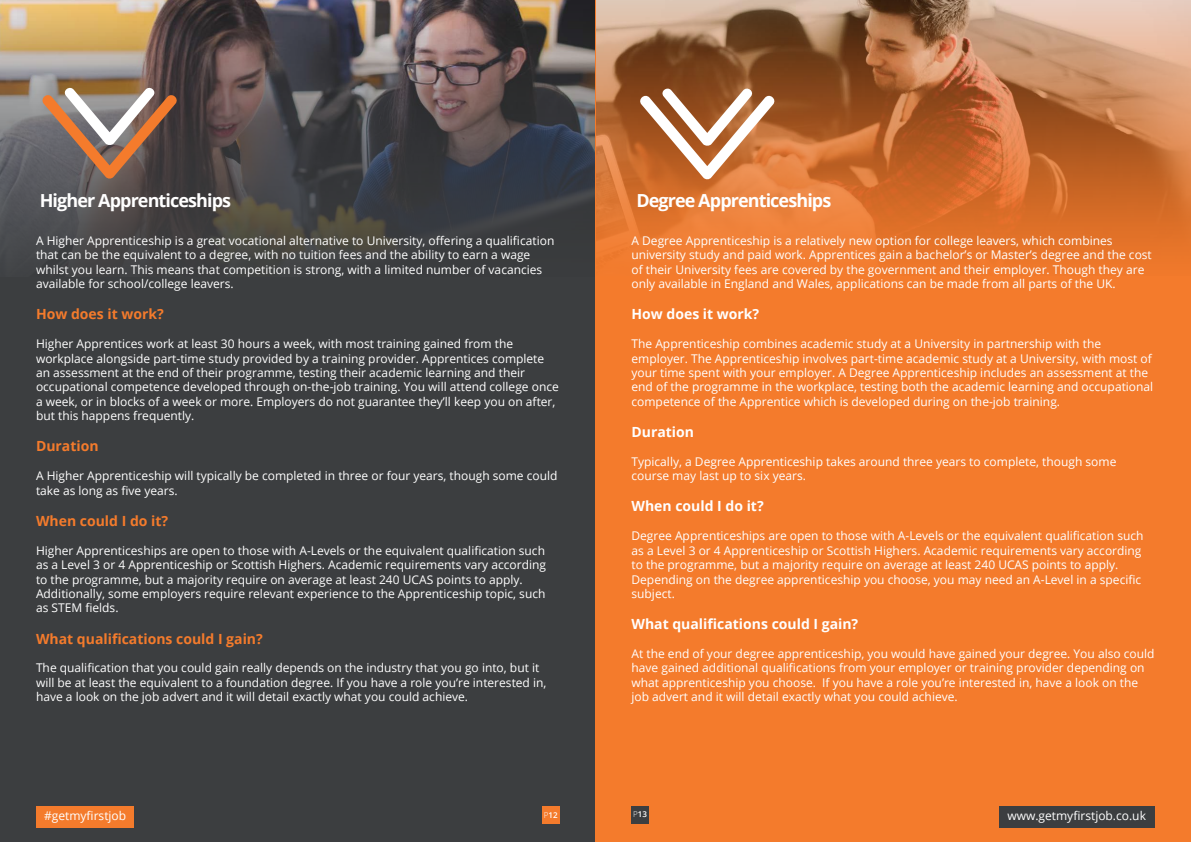
<style>
.page{position:relative;width:1191px;height:842px;background:#fff}
.page>*{position:absolute;margin:0;border:0;box-sizing:border-box;transform-origin:0 0}
.t1{font:700 18px "Open Sans";letter-spacing:-.05em;color:#fff}
.t2{font:700 14px "Open Sans";color:#f47b2c}
.t3{font:700 14px "Open Sans";color:#fff}
.t4{font:12px/14.4px "Open Sans";color:#fff}
.t5{font:600 8px "Open Sans";color:#fff}
.s1{font-weight:300}
</style>
<div class="page">
<div style="left:0;top:0;width:595px;height:842px;background:#3c3e40"></div>
<svg style="left:0;top:0;width:595px;height:262px"></svg>
<svg style="left:40px;top:85px;width:140px;height:94px"></svg>
<div style="left:595px;top:0;width:596px;height:842px;background:#f47b2c"></div>
<svg style="left:596px;top:0;width:595px;height:255px;background:#c47745"></svg>
<svg style="left:637px;top:85px;width:140px;height:95px;background:#c4875f"></svg>
<div style="left:36px;top:806px;width:98px;height:21px;background:#f47b2c"></div>
<div style="left:542px;top:806px;width:17px;height:17px;background:#f47b2c"></div>
<div style="left:999px;top:806px;width:156px;height:21px;background:#3c3e40"></div>
<div style="left:631px;top:806px;width:18px;height:17px;background:#3c3e40"></div>
<p class="t1" style="left:40px;top:188px;width:193px">Higher Apprenticeships</p>
<p class="t1" style="left:636px;top:188px;width:196px">Degree Apprenticeships</p>
<p class="t4" style="left:36px;top:233px;width:520px">A Higher Apprenticeship is a great vocational alternative to University, offering a qualification that can be the equivalent to a degree, with no tuition fees and the ability to earn a wage whilst you learn. This means that competition is strong, with a limited number of vacancies available for school/college leavers.</p>
<p class="t2" style="left:36px;top:304px;width:129px">How does it work?</p>
<p class="t4" style="left:36px;top:336px;width:524px">Higher Apprentices work at least 30 hours a week, with most training gained from the workplace alongside part-time study provided by a training provider. Apprentices complete an assessment at the end of their programme, testing their academic learning and their occupational competence developed through on-the-job training. You will attend college once a week, or in blocks of a week or more. Employers do not guarantee they’ll keep you on after, but this happens frequently.</p>
<p class="t2" style="left:36px;top:436px;width:64px">Duration</p>
<p class="t4" style="left:36px;top:468px;width:523px">A Higher Apprenticeship will typically be completed in three or four years, though some could take as long as five years.</p>
<p class="t2" style="left:36px;top:511px;width:134px">When could I do it?</p>
<p class="t4" style="left:36px;top:543px;width:511px">Higher Apprenticeships are open to those with A-Levels or the equivalent qualification such as a Level 3 or 4 Apprenticeship or Scottish Highers. Academic requirements vary according to the programme, but a majority require on average at least 240 UCAS points to apply.<br>Additionally, some employers require relevant experience to the Apprenticeship topic, such as STEM fields.</p>
<p class="t2" style="left:36px;top:628px;width:228px">What qualifications could I gain?</p>
<p class="t4" style="left:36px;top:660px;width:512px">The qualification that you could gain really depends on the industry that you go into, but it will be at least the equivalent to a foundation degree. If you have a role you’re interested in, have a look on the job advert and it will detail exactly what you could achieve.</p>
<p class="t4" style="left:631px;top:233px;width:522px">A Degree Apprenticeship is a relatively new option for college leavers, which combines university study and paid work. Apprentices gain a bachelor’s or Master’s degree and the cost of their University fees are covered by the government and their employer. Though they are only available in England and Wales, applications can be made from all parts of the UK.</p>
<p class="t3" style="left:631px;top:304px;width:129px">How does it work?</p>
<p class="t4" style="left:631px;top:336px;width:523px">The Apprenticeship combines academic study at a University in partnership with the employer. The Apprenticeship involves part-time academic study at a University, with most of your time spent with your employer. A Degree Apprenticeship includes an assessment at the end of the programme in the workplace, testing both the academic learning and occupational competence of the Apprentice which is developed during on the-job training.</p>
<p class="t3" style="left:631px;top:422px;width:64px">Duration</p>
<p class="t4" style="left:631px;top:454px;width:486px">Typically, a Degree Apprenticeship takes around three years to complete, though some course may last up to six years.</p>
<p class="t3" style="left:631px;top:496px;width:134px">When could I do it?</p>
<p class="t4" style="left:631px;top:528px;width:513px">Degree Apprenticeships are open to those with A-Levels or the equivalent qualification such as a Level 3 or 4 Apprenticeship or Scottish Highers. Academic requirements vary according to the programme, but a majority require on average at least 240 UCAS points to apply.<br>Depending on the degree apprenticeship you choose, you may need an A-Level in a specific subject.</p>
<p class="t3" style="left:631px;top:614px;width:228px">What qualifications could I gain?</p>
<p class="t4" style="left:631px;top:646px;width:524px">At the end of your degree apprenticeship, you would have gained your degree. You also could have gained additional qualifications from your employer or training provider depending on what apprenticeship you choose. If you have a role you’re interested in, have a look on the job advert and it will detail exactly what you could achieve.</p>
<p class="t4" style="left:44px;top:808px;width:84px">#getmyfirstjob</p>
<p class="t5" style="left:544px;top:809px;width:15px"><span class="s1">P</span>12</p>
<p class="t5" style="left:633px;top:809px;width:15px"><span class="s1">P</span>13</p>
<p class="t4" style="left:1007px;top:808px;width:140px">www.getmyfirstjob.co.uk</p>
</div>
